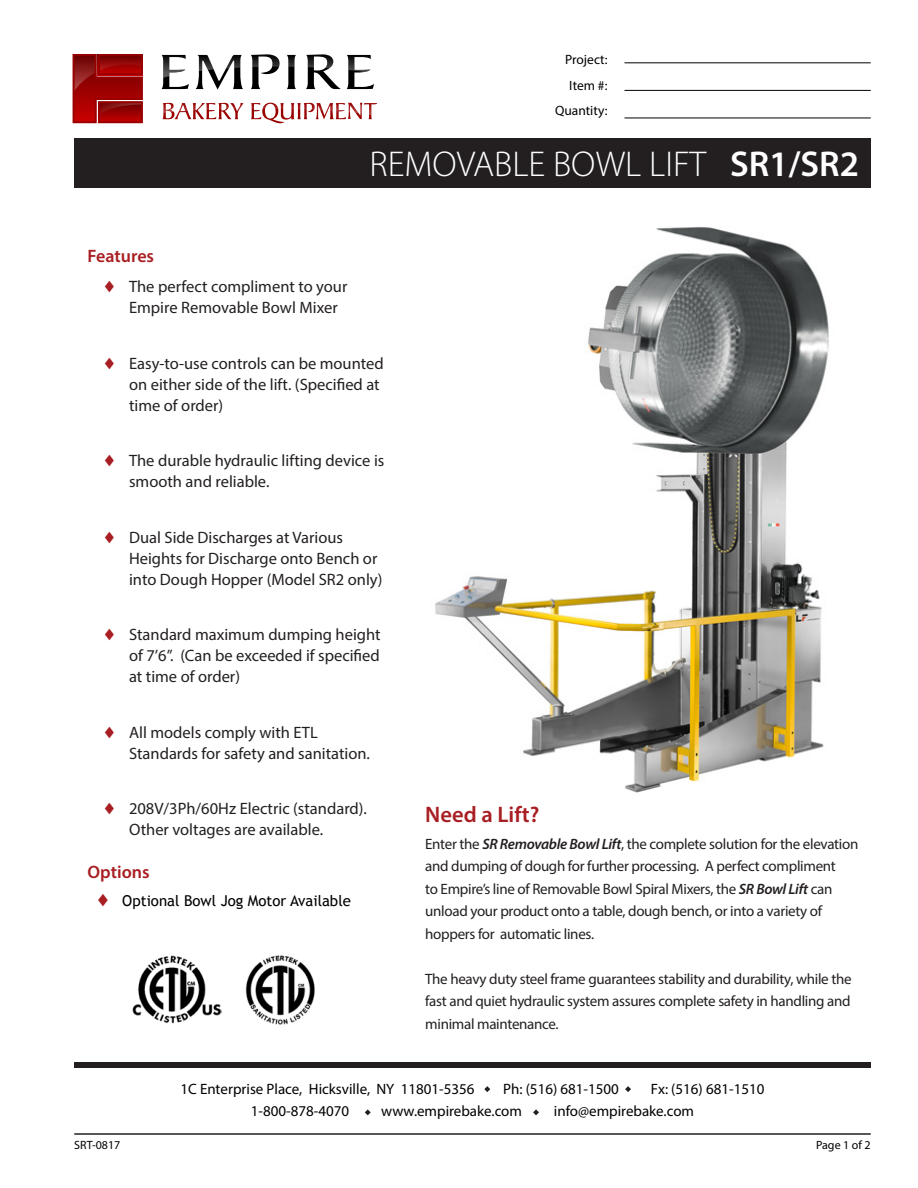
<style>
.page{position:relative;width:918px;height:1188px;background:#fff}
.page>*{position:absolute;margin:0;border:0;box-sizing:border-box;transform-origin:0 0}
.t1{font:300 36px "Myriad Pro";color:#fff}
.t2{font:600 22.5px "Myriad Pro";color:#a81e22}
.List_Title{font:600 18px "Myriad Pro";color:#a81e22}
.t3{font:16.5px/21px "Myriad Pro";color:#231f20}
.t4{font:15px/22.5px "Myriad Pro";letter-spacing:-.02em;color:#231f20}
.t5{font:15px "Myriad Pro";color:#000}
.t6{font:15px "Trebuchet MS";color:#000}
.t7{font:13.5px/25.5px "Myriad Pro";color:#000;text-align:right}
.t8{font:12px "Myriad Pro";color:#000}
.s1{font-weight:600}
.s2{color:#a81e22}
.s3{font-weight:600;font-style:italic}
</style>
<div class="page">
<hr style="left:74px;top:1133px;width:797px;height:2px;background:#231f20">
<div style="left:74px;top:138px;width:797px;height:49px;background:#231f20"></div>
<div style="left:74px;top:1062px;width:797px;height:6px;background:#231f20"></div>
<svg style="left:484px;top:1086px;width:6px;height:6px"></svg>
<svg style="left:533px;top:1109px;width:6px;height:6px"></svg>
<svg style="left:365px;top:1109px;width:6px;height:6px"></svg>
<svg style="left:625px;top:1086px;width:6px;height:6px"></svg>
<hr style="left:625px;top:63px;width:246px;height:1px;background:#000">
<hr style="left:625px;top:90px;width:246px;height:1px;background:#000">
<hr style="left:625px;top:118px;width:246px;height:1px;background:#000">
<svg style="left:73px;top:54px;width:70px;height:69px"></svg>
<svg style="left:163px;top:103px;width:214px;height:20px"></svg>
<svg style="left:161px;top:54px;width:213px;height:36px"></svg>
<img style="left:435px;top:227px;width:394px;height:566px">
<img style="left:132px;top:955px;width:89px;height:69px">
<img style="left:245px;top:955px;width:70px;height:70px">
<p class="t7" style="left:555px;top:47px;width:54px">Project:<br>Item #:<br>Quantity:</p>
<p class="t1" style="left:370px;top:142px;width:491px">REMOVABLE BOWL LIFT <span class="s1">SR1/SR2</span></p>
<p class="List_Title" style="left:88px;top:244px;width:68px">Features</p>
<p class="t3" style="left:129px;top:276px;width:220px;text-indent:-27px"><span class="s2">♦</span> The perfect compliment to your<br>Empire Removable Bowl Mixer</p>
<p class="t3" style="left:129px;top:353px;width:256px;text-indent:-27px"><span class="s2">♦</span> Easy-to-use controls can be mounted on either side of the lift. (Specified at time of order)</p>
<p class="t3" style="left:129px;top:450px;width:257px;text-indent:-27px"><span class="s2">♦</span> The durable hydraulic lifting device is smooth and reliable.</p>
<p class="t3" style="left:129px;top:527px;width:255px;text-indent:-27px"><span class="s2">♦</span> Dual Side Discharges at Various<br>Heights for Discharge onto Bench or into Dough Hopper (Model SR2 only)</p>
<p class="t3" style="left:129px;top:624px;width:253px;text-align:justify;text-indent:-27px"><span class="s2">♦</span> Standard maximum dumping height of 7’6”. (Can be exceeded if specified at time of order)</p>
<p class="t3" style="left:129px;top:722px;width:242px;text-indent:-27px"><span class="s2">♦</span> All models comply with ETL<br>Standards for safety and sanitation.</p>
<p class="t3" style="left:129px;top:798px;width:239px;text-indent:-27px"><span class="s2">♦</span> 208V/3Ph/60Hz Electric (standard).<br>Other voltages are available.</p>
<p class="List_Title" style="left:88px;top:861px;width:64px">Options</p>
<p class="t6" style="left:95px;top:892px;width:257px"><span class="s2">♦</span> Optional Bowl Jog Motor Available</p>
<p class="t2" style="left:425px;top:800px;width:116px">Need a Lift?</p>
<p class="t4" style="left:425px;top:832px;width:435px">Enter the <span class="s3">SR Removable Bowl Lift</span>, the complete solution for the elevation and dumping of dough for further processing. A perfect compliment<br>to Empire’s line of Removable Bowl Spiral Mixers, the <span class="s3">SR Bowl Lift</span> can unload your product onto a table, dough bench, or into a variety of hoppers for automatic lines.</p>
<p class="t4" style="left:425px;top:967px;width:428px;text-align:justify">The heavy duty steel frame guarantees stability and durability, while the fast and quiet hydraulic system assures complete safety in handling and minimal maintenance.</p>
<p class="t8" style="left:74px;top:1137px;width:48px">SRT-0817</p>
<p class="t5" style="left:180px;top:1080px;width:296px">1C Enterprise Place, Hicksville, NY 11801-5356</p>
<p class="t5" style="left:503px;top:1080px;width:117px">Ph: (516) 681-1500</p>
<p class="t5" style="left:651px;top:1080px;width:115px">Fx: (516) 681-1510</p>
<p class="t5" style="left:251px;top:1102px;width:100px">1-800-878-4070</p>
<p class="t5" style="left:381px;top:1102px;width:142px">www.empirebake.com</p>
<p class="t5" style="left:554px;top:1102px;width:142px">info@empirebake.com</p>
<p class="t8" style="left:816px;top:1137px;width:56px">Page 1 of 2</p>
</div>
